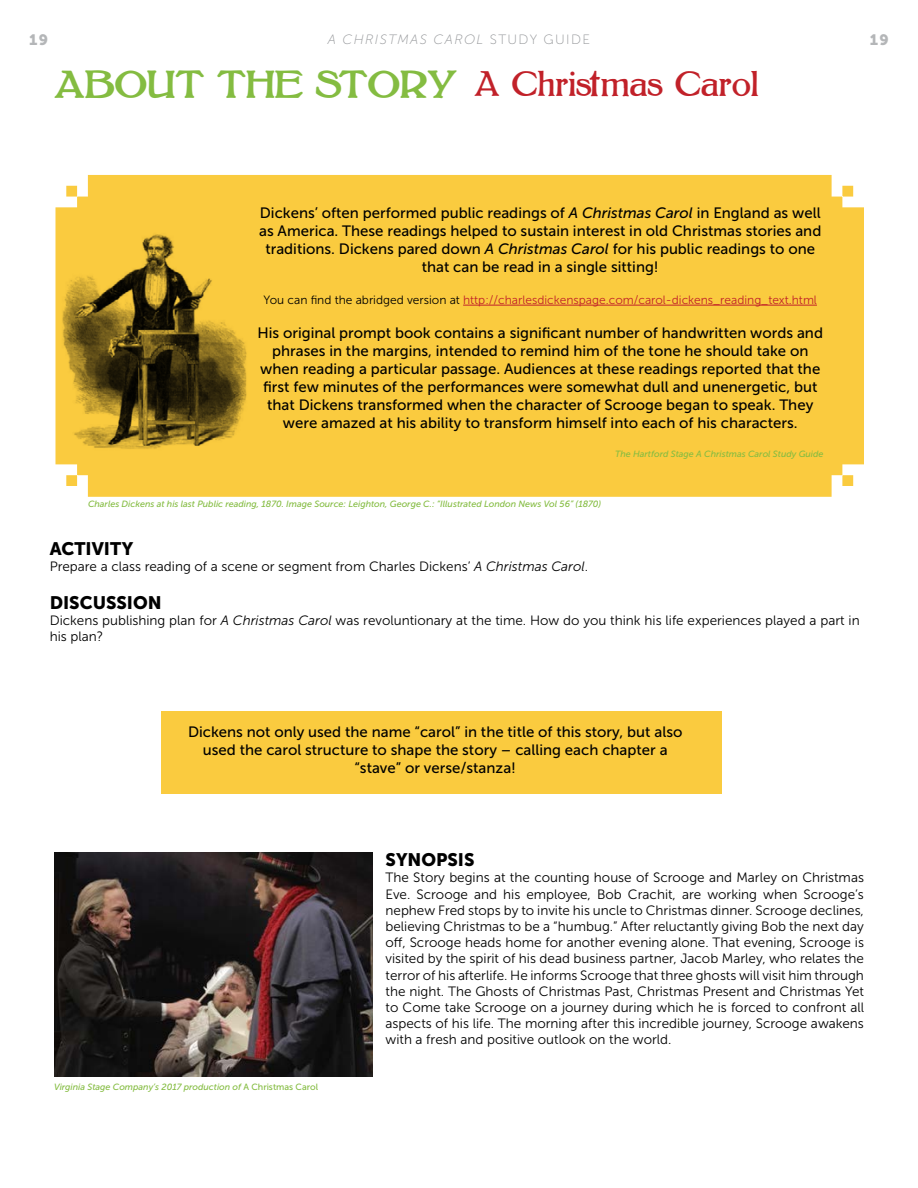
<style>
.page{position:relative;width:918px;height:1188px;background:#fff}
.page>*{position:absolute;margin:0;border:0;box-sizing:border-box;transform-origin:0 0}
.t1{font:30px "Bolton";color:#c12129}
.t2{font:18px "Museo Sans 900";color:#000}
.t3{font:15px/18px "Museo Sans 500";color:#000;text-align:center}
.t4{font:15px "Museo Sans 900";color:#b4b6b8}
.t5{font:13.5px/16.2px "Museo Sans 300";color:#000}
.t6{font:italic 13.5px "Museo Sans 100";letter-spacing:.1em;color:#939598}
.t7{font:12px "Museo Sans 300";color:#c12129}
.t8{font:italic 9px "Museo Sans 500";color:#84bc41}
.s1{font-style:normal}
.s2{font-family:"Bolton Titling";font-weight:700;color:#84bc41}
.s3{font-style:italic}
.s4{color:#000}
</style>
<div class="page">
<div style="left:162px;top:711px;width:560px;height:83px;background:#facb3f"></div>
<div style="left:56px;top:175px;width:808px;height:322px;background:#facb3f"></div>
<hr style="left:463px;top:305px;width:354px;height:1px;background:#c12129">
<img style="left:55px;top:222px;width:204px;height:236px">
<img style="left:54px;top:852px;width:319px;height:225px">
<p class="t4" style="left:29px;top:31px;width:21px">19</p>
<p class="t6" style="left:328px;top:32px;width:264px">A CHRISTMAS CAROL <span class="s1">STUDY GUIDE</span></p>
<p class="t4" style="left:870px;top:31px;width:21px">19</p>
<h1 class="t1" style="left:54px;top:68px;width:706px"><span class="s2">ABOUT THE STORY</span> A Christmas Carol</h1>
<p class="t3" style="left:259px;top:203px;width:564px">Dickens’ often performed public readings of <span class="s3">A Christmas Carol</span> in England as well as America. These readings helped to sustain interest in old Christmas stories and traditions. Dickens pared down <span class="s3">A Christmas Carol</span> for his public readings to one that can be read in a single sitting!</p>
<p class="t7" style="left:264px;top:293px;width:555px"><span class="s4">You can find the abridged version at</span> http://charlesdickenspage.com/carol-dickens_reading_text.html</p>
<p class="t3" style="left:258px;top:324px;width:567px">His original prompt book contains a significant number of handwritten words and phrases in the margins, intended to remind him of the tone he should take on when reading a particular passage. Audiences at these readings reported that the first few minutes of the performances were somewhat dull and unenergetic, but that Dickens transformed when the character of Scrooge began to speak. They were amazed at his ability to transform himself into each of his characters.</p>
<p class="t8" style="left:615px;top:449px;width:210px">The Hartford Stage A Christmas Carol Study Guide</p>
<p class="t8" style="left:88px;top:499px;width:515px">Charles Dickens at his last Public reading, 1870. Image Source: Leighton, George C.: “Illustrated London News Vol 56” (1870)</p>
<h2 class="t2" style="left:50px;top:538px;width:85px">ACTIVITY</h2>
<p class="t5" style="left:50px;top:558px;width:540px">Prepare a class reading of a scene or segment from Charles Dickens’ <span class="s3">A Christmas Carol</span>.</p>
<h2 class="t2" style="left:50px;top:592px;width:114px">DISCUSSION</h2>
<p class="t5" style="left:50px;top:612px;width:812px">Dickens publishing plan for <span class="s3">A Christmas Carol</span> was revoluntionary at the time. How do you think his life experiences played a part in his plan?</p>
<p class="t3" style="left:188px;top:723px;width:496px">Dickens not only used the name “carol” in the title of this story, but also used the carol structure to shape the story – calling each chapter a “stave” or verse/stanza!</p>
<p class="t8" style="left:54px;top:1082px;width:266px">Virginia Stage Company’s 2017 production of <span class="s1">A Christmas Carol</span></p>
<h2 class="t2" style="left:386px;top:850px;width:91px">SYNOPSIS</h2>
<p class="t5" style="left:386px;top:870px;width:480px;text-align:justify">The Story begins at the counting house of Scrooge and Marley on Christmas Eve. Scrooge and his employee, Bob Crachit, are working when Scrooge’s nephew Fred stops by to invite his uncle to Christmas dinner. Scrooge declines, believing Christmas to be a “humbug.” After reluctantly giving Bob the next day off, Scrooge heads home for another evening alone. That evening, Scrooge is visited by the spirit of his dead business partner, Jacob Marley, who relates the terror of his afterlife. He informs Scrooge that three ghosts will visit him through the night. The Ghosts of Christmas Past, Christmas Present and Christmas Yet to Come take Scrooge on a journey during which he is forced to confront all aspects of his life. The morning after this incredible journey, Scrooge awakens with a fresh and positive outlook on the world.</p>
</div>
